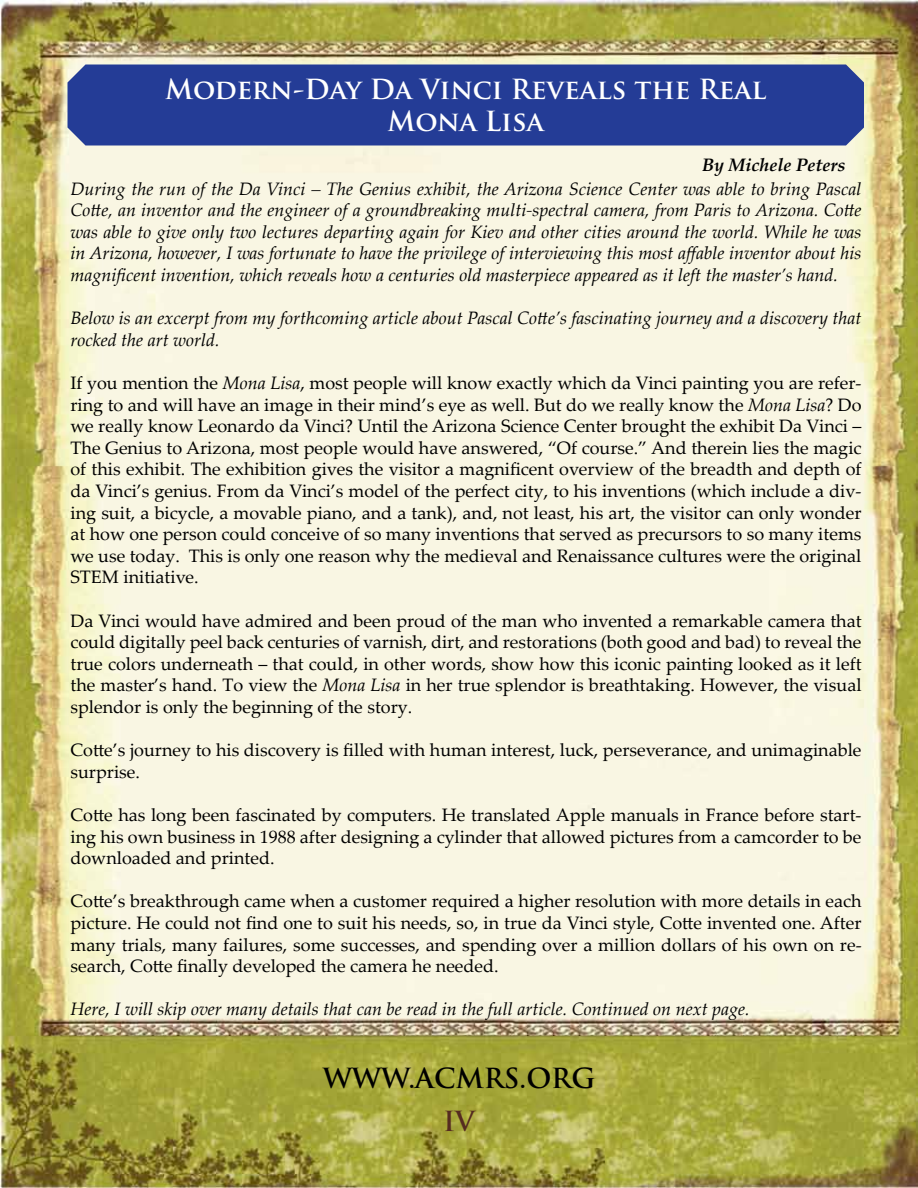
<style>
.page{position:relative;width:918px;height:1188px;background:#fff}
.page>*{position:absolute;margin:0;border:0;box-sizing:border-box;transform-origin:0 0}
.t1{font:700 27px/32.4px "Trajan Pro";color:#fff;text-align:center}
.t2{font:700 27px "Trajan Pro";color:#000}
.t3{font:700 27px "Trajan Pro";color:#552b20}
.t4{font:18px/21.6px "Palatino Linotype";color:#000;text-align:justify}
.t5{font:italic 18px/21.6px "Palatino Linotype";color:#000;text-align:justify}
.t6{font:italic 700 18px "Palatino Linotype";color:#000}
.s1{font-style:italic}
</style>
<div class="page">
<img style="left:0;top:0;width:918px;height:1188px">
<div style="left:68px;top:64px;width:796px;height:82px;background:#243c96"></div>
<h1 class="t1" style="left:165px;top:73px;width:603px">Modern-Day Da Vinci Reveals the Real<br>Mona Lisa</h1>
<p class="t6" style="left:702px;top:152px;width:145px">By Michele Peters</p>
<p class="t5" style="left:70px;top:177px;width:793px">During the run of the Da Vinci – The Genius exhibit, the Arizona Science Center was able to bring Pascal Cotte, an inventor and the engineer of a groundbreaking multi-spectral camera, from Paris to Arizona. Cotte was able to give only two lectures departing again for Kiev and other cities around the world. While he was in Arizona, however, I was fortunate to have the privilege of interviewing this most affable inventor about his magnificent invention, which reveals how a centuries old masterpiece appeared as it left the master’s hand.</p>
<p class="t5" style="left:70px;top:307px;width:793px">Below is an excerpt from my forthcoming article about Pascal Cotte’s fascinating journey and a discovery that rocked the art world.</p>
<p class="t4" style="left:70px;top:371px;width:793px">If you mention the <span class="s1">Mona Lisa</span>, most people will know exactly which da Vinci painting you are refer&shy;ring to and will have an image in their mind’s eye as well. But do we really know the <span class="s1">Mona Lisa</span>? Do we really know Leonardo da Vinci? Until the Arizona Science Center brought the exhibit Da Vinci – The Genius to Arizona, most people would have answered, “Of course.” And therein lies the magic of this exhibit. The exhibition gives the visitor a magnificent overview of the breadth and depth of da Vinci’s genius. From da Vinci’s model of the perfect city, to his inventions (which include a div&shy;ing suit, a bicycle, a movable piano, and a tank), and, not least, his art, the visitor can only wonder at how one person could conceive of so many inventions that served as precursors to so many items we use today. This is only one reason why the medieval and Renaissance cultures were the original STEM initiative.</p>
<p class="t4" style="left:70px;top:609px;width:793px">Da Vinci would have admired and been proud of the man who invented a remarkable camera that could digitally peel back centuries of varnish, dirt, and restorations (both good and bad) to reveal the true colors underneath – that could, in other words, show how this iconic painting looked as it left the master’s hand. To view the <span class="s1">Mona Lisa</span> in her true splendor is breathtaking. However, the visual splendor is only the beginning of the story.</p>
<p class="t4" style="left:70px;top:739px;width:793px">Cotte’s journey to his discovery is filled with human interest, luck, perseverance, and unimaginable surprise.</p>
<p class="t4" style="left:70px;top:803px;width:793px">Cotte has long been fascinated by computers. He translated Apple manuals in France before start&shy;ing his own business in 1988 after designing a cylinder that allowed pictures from a camcorder to be downloaded and printed.</p>
<p class="t4" style="left:70px;top:890px;width:793px">Cotte’s breakthrough came when a customer required a higher resolution with more details in each picture. He could not find one to suit his needs, so, in true da Vinci style, Cotte invented one. After many trials, many failures, some successes, and spending over a million dollars of his own on re&shy;search, Cotte finally developed the camera he needed.</p>
<p class="t5" style="left:70px;top:998px;width:681px">Here, I will skip over many details that can be read in the full article. Continued on next page.</p>
<h1 class="t2" style="left:323px;top:1062px;width:274px">WWW.ACMRS.ORG</h1>
<h1 class="t3" style="left:443px;top:1104px;width:33px">IV</h1>
</div>
